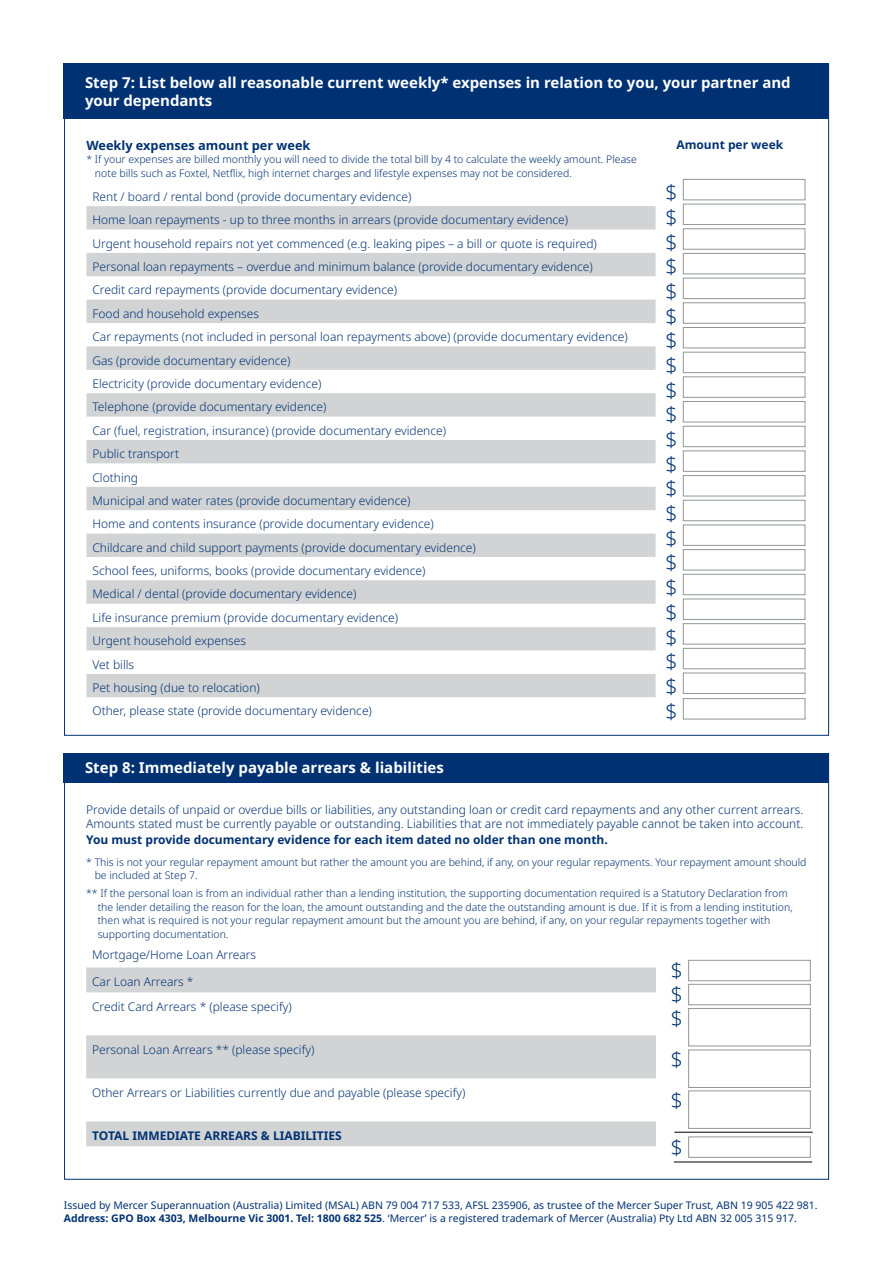
<style>
.page{position:relative;width:893px;height:1263px;background:#fff}
.page>*{position:absolute;margin:0;border:0;box-sizing:border-box;transform-origin:0 0}
.t1{font:300 21px/24.8px "Noto Sans";color:#003273;text-align:justify}
.t2{font:700 15px/18px "Noto Sans";color:#fff}
.t3{font:700 12.75px "Noto Sans";color:#003273}
.t4{font:300 12px/23.4px "Noto Sans";color:#003273}
.t5{font:700 12px "Noto Sans";color:#003273}
.t6{font:300 10.5px/13.5px "Noto Sans";color:#003273}
.t7{font:10.5px/12.6px "Noto Sans";color:#003273}
.s1{font-weight:700}
</style>
<div class="page">
<svg style="left:86px;top:206px;width:570px;height:491px;fill:#d1d3d4"></svg>
<div style="left:683px;top:179px;width:122px;height:21px;background:#fff;border:1px solid #939598"></div>
<div style="left:683px;top:204px;width:122px;height:21px;background:#fff;border:1px solid #939598"></div>
<div style="left:683px;top:228px;width:122px;height:22px;background:#fff;border:1px solid #939598"></div>
<div style="left:683px;top:253px;width:122px;height:21px;background:#fff;border:1px solid #939598"></div>
<div style="left:683px;top:278px;width:122px;height:21px;background:#fff;border:1px solid #939598"></div>
<div style="left:683px;top:302px;width:122px;height:22px;background:#fff;border:1px solid #939598"></div>
<div style="left:683px;top:327px;width:122px;height:21px;background:#fff;border:1px solid #939598"></div>
<div style="left:683px;top:352px;width:122px;height:21px;background:#fff;border:1px solid #939598"></div>
<div style="left:683px;top:376px;width:122px;height:22px;background:#fff;border:1px solid #939598"></div>
<div style="left:683px;top:401px;width:122px;height:21px;background:#fff;border:1px solid #939598"></div>
<div style="left:683px;top:426px;width:122px;height:21px;background:#fff;border:1px solid #939598"></div>
<div style="left:683px;top:450px;width:122px;height:22px;background:#fff;border:1px solid #939598"></div>
<div style="left:683px;top:475px;width:122px;height:21px;background:#fff;border:1px solid #939598"></div>
<div style="left:683px;top:500px;width:122px;height:21px;background:#fff;border:1px solid #939598"></div>
<div style="left:683px;top:524px;width:122px;height:22px;background:#fff;border:1px solid #939598"></div>
<div style="left:683px;top:549px;width:122px;height:21px;background:#fff;border:1px solid #939598"></div>
<div style="left:683px;top:574px;width:122px;height:21px;background:#fff;border:1px solid #939598"></div>
<div style="left:683px;top:599px;width:122px;height:21px;background:#fff;border:1px solid #939598"></div>
<div style="left:683px;top:623px;width:122px;height:21px;background:#fff;border:1px solid #939598"></div>
<div style="left:683px;top:648px;width:122px;height:21px;background:#fff;border:1px solid #939598"></div>
<div style="left:683px;top:673px;width:122px;height:21px;background:#fff;border:1px solid #939598"></div>
<div style="left:683px;top:698px;width:122px;height:21px;background:#fff;border:1px solid #939598"></div>
<div style="left:64px;top:64px;width:765px;height:55px;background:#003273"></div>
<div style="left:64px;top:753px;width:765px;height:29px;background:#003273"></div>
<svg style="left:86px;top:967px;width:570px;height:179px;fill:#d8dadb"></svg>
<div style="left:688px;top:960px;width:123px;height:21px;background:#fff;border:1px solid #939598"></div>
<div style="left:688px;top:984px;width:123px;height:21px;background:#fff;border:1px solid #939598"></div>
<div style="left:688px;top:1008px;width:123px;height:38px;background:#fff;border:1px solid #939598"></div>
<div style="left:688px;top:1049px;width:123px;height:39px;background:#fff;border:1px solid #939598"></div>
<div style="left:688px;top:1090px;width:123px;height:39px;background:#fff;border:1px solid #939598"></div>
<div style="left:688px;top:1136px;width:123px;height:22px;background:#fff;border:1px solid #939598"></div>
<hr style="left:674px;top:1132px;width:139px;height:1px;background:#000">
<hr style="left:674px;top:1161px;width:138px;height:1px;background:#000">
<p class="t2" style="left:85px;top:74px;width:707px">Step 7: List below all reasonable current weekly* expenses in relation to you, your partner and your dependants</p>
<p class="t3" style="left:86px;top:136px;width:225px">Weekly expenses amount per week</p>
<p class="t6" style="left:95px;top:153px;width:543px;text-indent:-9px">* If your expenses are billed monthly you will need to divide the total bill by 4 to calculate the weekly amount. Please note bills such as Foxtel, Netflix, high internet charges and lifestyle expenses may not be considered.</p>
<p class="t4" style="left:92px;top:185px;width:537px">Rent / board / rental bond (provide documentary evidence)<br>Home loan repayments - up to three months in arrears (provide documentary evidence)<br>Urgent household repairs not yet commenced (e.g. leaking pipes – a bill or quote is required)<br>Personal loan repayments – overdue and minimum balance (provide documentary evidence)<br>Credit card repayments (provide documentary evidence)<br>Food and household expenses<br>Car repayments (not included in personal loan repayments above) (provide documentary evidence)<br>Gas (provide documentary evidence)<br>Electricity (provide documentary evidence)<br>Telephone (provide documentary evidence)<br>Car (fuel, registration, insurance) (provide documentary evidence)<br>Public transport<br>Clothing<br>Municipal and water rates (provide documentary evidence)<br>Home and contents insurance (provide documentary evidence)<br>Childcare and child support payments (provide documentary evidence)<br>School fees, uniforms, books (provide documentary evidence)<br>Medical / dental (provide documentary evidence)<br>Life insurance premium (provide documentary evidence)<br>Urgent household expenses<br>Vet bills<br>Pet housing (due to relocation)<br>Other, please state (provide documentary evidence)</p>
<h1 class="t1" style="left:665px;top:181px;width:13px">$ $ $ $ $ $ $ $ $ $ $ $ $ $ $ $ $ $ $ $ $ $</h1>
<p class="t5" style="left:676px;top:136px;width:108px">Amount per week</p>
<p class="t2" style="left:85px;top:759px;width:360px">Step 8: Immediately payable arrears &amp; liabilities</p>
<p class="t4" style="left:86px;top:802px;width:719px;line-height:14.4px">Provide details of unpaid or overdue bills or liabilities, any outstanding loan or credit card repayments and any other current arrears.<br>Amounts stated must be currently payable or outstanding. Liabilities that are not immediately payable cannot be taken into account.</p>
<p class="t5" style="left:86px;top:831px;width:523px">You must provide documentary evidence for each item dated no older than one month.</p>
<p class="t6" style="left:95px;top:855px;width:713px;text-indent:-9px">* This is not your regular repayment amount but rather the amount you are behind, if any, on your regular repayments. Your repayment amount should be included at Step 7.</p>
<p class="t6" style="left:98px;top:887px;width:696px;text-indent:-12px">** If the personal loan is from an individual rather than a lending institution, the supporting documentation required is a Statutory Declaration from the lender detailing the reason for the loan, the amount outstanding and the date the outstanding amount is due. If it is from a lending institution, then what is required is not your regular repayment amount but the amount you are behind, if any, on your regular repayments together with supporting documentation.</p>
<p class="t4" style="left:92px;top:943px;width:166px">Mortgage/Home Loan Arrears</p>
<p class="t4" style="left:92px;top:970px;width:201px;line-height:24.9px">Car Loan Arrears *<br>Credit Card Arrears * (please specify)</p>
<p class="t4" style="left:92px;top:1038px;width:224px">Personal Loan Arrears ** (please specify)</p>
<p class="t4" style="left:92px;top:1081px;width:375px">Other Arrears or Liabilities currently due and payable (please specify)</p>
<p class="t5" style="left:92px;top:1127px;width:251px">TOTAL IMMEDIATE ARREARS &amp; LIABILITIES</p>
<h1 class="t1" style="left:671px;top:959px;width:13px;line-height:24px">$ $ $</h1>
<h1 class="t1" style="left:671px;top:1039px;width:13px;line-height:41px">$ $</h1>
<h1 class="t1" style="left:671px;top:1135px;width:13px">$</h1>
<p class="t7" style="left:64px;top:1199px;width:755px">Issued by Mercer Superannuation (Australia) Limited (MSAL) ABN 79 004 717 533, AFSL 235906, as trustee of the Mercer Super Trust, ABN 19 905 422 981.<br><span class="s1">Address: GPO Box 4303, Melbourne Vic 3001. Tel: 1800 682 525</span>. ‘Mercer’ is a registered trademark of Mercer (Australia) Pty Ltd ABN 32 005 315 917.</p>
</div>
